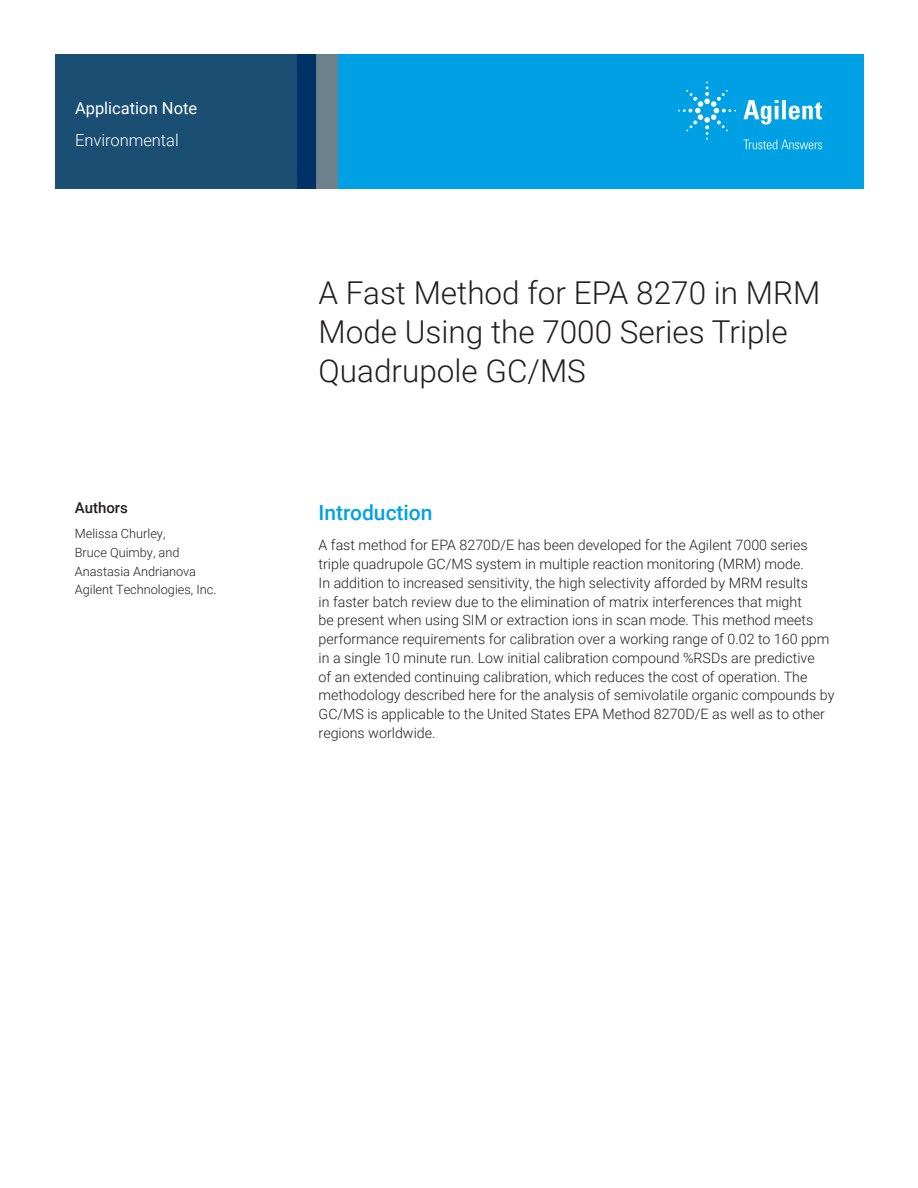
<style>
.page{position:relative;width:918px;height:1188px;background:#fff}
.page>*{position:absolute;margin:0;border:0;box-sizing:border-box;transform-origin:0 0}
.t1{font:300 31.5px/39px "Roboto";color:#231f20}
.Header_1{font:500 21px "Roboto";color:#00a1e4}
.Doctype{font:16.5px "Roboto";color:#fff}
.Area_Identifier{font:300 16.5px "Roboto";color:#fff}
.DATA_author_title{font:500 15px "Roboto";color:#231f20}
.Text{font:300 14.25px/18.8px "Roboto";color:#231f20}
.DATA_author_name___i{font:300 12.75px/18.8px "Roboto";color:#231f20}
</style>
<div class="page">
<div style="left:297px;top:54px;width:567px;height:135px;background:#00a1e4"></div>
<svg style="left:55px;top:54px;width:261px;height:135px;background:#184b72"></svg>
<div style="left:316px;top:54px;width:22px;height:135px;background:#6c818c"></div>
<svg style="left:743px;top:100px;width:79px;height:25px"></svg>
<svg style="left:678px;top:82px;width:58px;height:58px"></svg>
<svg style="left:744px;top:140px;width:78px;height:9px"></svg>
<p class="Doctype" style="left:75px;top:96px;width:124px">Application Note</p>
<p class="Area_Identifier" style="left:75px;top:129px;width:105px">Environmental</p>
<p class="DATA_author_title" style="left:75px;top:498px;width:55px">Authors</p>
<p class="DATA_author_name___i" style="left:75px;top:524px;width:143px">Melissa Churley,<br>Bruce Quimby, and<br>Anastasia Andrianova<br>Agilent Technologies, Inc.</p>
<p class="t1" style="left:319px;top:272px;width:503px">A Fast Method for EPA 8270 in MRM<br>Mode Using the 7000 Series Triple<br>Quadrupole GC/MS</p>
<p class="Header_1" style="left:319px;top:498px;width:116px">Introduction</p>
<p class="Text" style="left:319px;top:535px;width:517px">A fast method for EPA 8270D/E has been developed for the Agilent 7000 series triple quadrupole GC/MS system in multiple reaction monitoring (MRM) mode.<br>In addition to increased sensitivity, the high selectivity afforded by MRM results<br>in faster batch review due to the elimination of matrix interferences that might<br>be present when using SIM or extraction ions in scan mode. This method meets performance requirements for calibration over a working range of 0.02 to 160 ppm in a single 10 minute run. Low initial calibration compound %RSDs are predictive<br>of an extended continuing calibration, which reduces the cost of operation. The methodology described here for the analysis of semivolatile organic compounds by GC/MS is applicable to the United States EPA Method 8270D/E as well as to other regions worldwide.</p>
</div>
